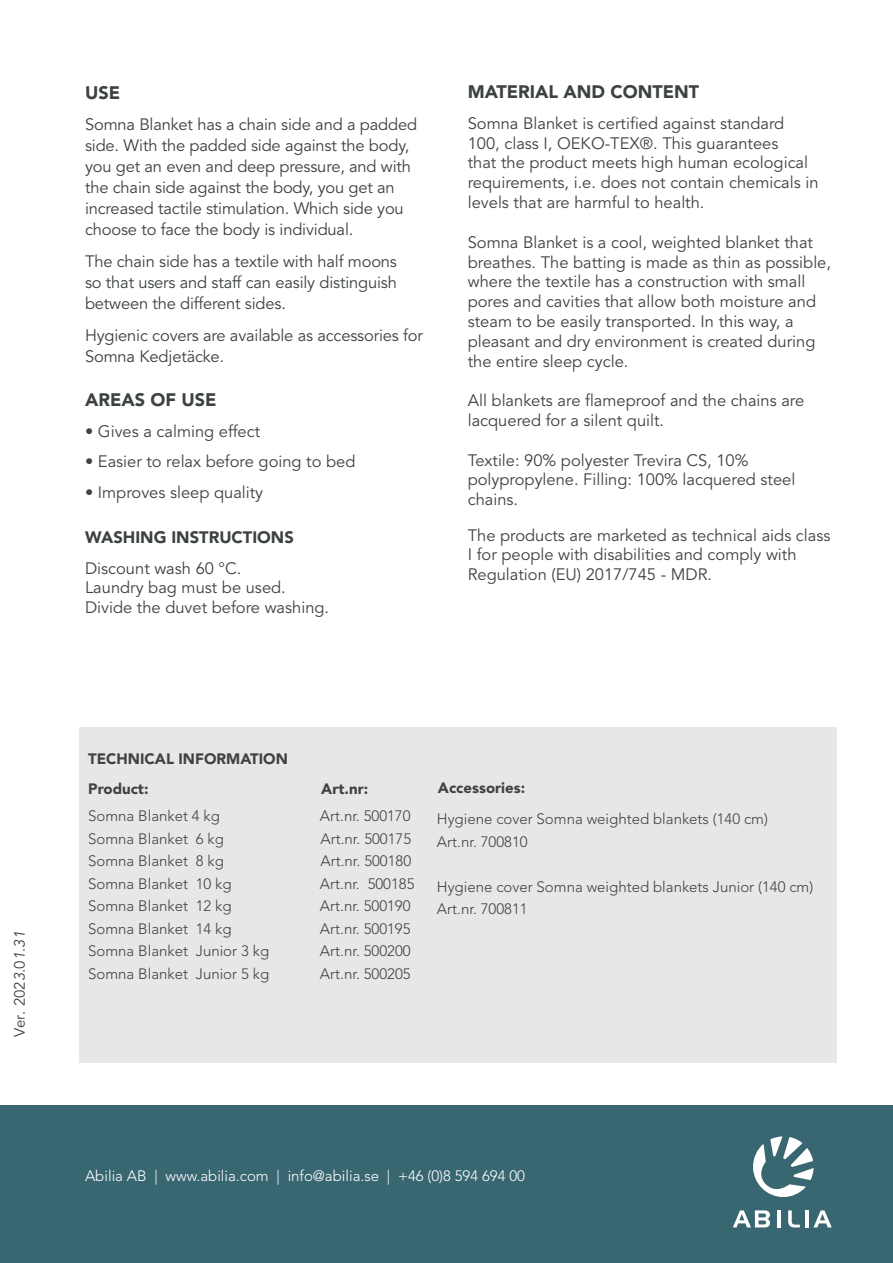
<style>
.page{position:relative;width:893px;height:1263px;background:#fff}
.page>*{position:absolute;margin:0;border:0;box-sizing:border-box;transform-origin:0 0}
.t1{font:900 18px "Avenir LT Std";color:#3c4241}
.t2{font:16.5px/19.8px "Avenir LT Std";color:#414141}
.t3{font:16.5px/21px "Avenir LT Std";letter-spacing:-.01em;color:#3c4241}
.t4{font:900 16.5px "Avenir LT Std";color:#3c4241}
.t5{font:300 15px/22.5px "Avenir LT Std";color:#414141}
.t6{font:300 15px "Avenir LT Std";color:#fff}
.t7{font:900 15px/30px "Avenir LT Std";color:#414141}
.t8{font:15px "Avenir LT Std";color:#414141}
.s1{font-style:italic}
</style>
<div class="page">
<div style="left:79px;top:728px;width:758px;height:335px;background:#e6e7e9"></div>
<div style="left:0;top:1106px;width:893px;height:157px;background:#386772"></div>
<svg style="left:733px;top:1210px;width:37px;height:17px"></svg>
<hr style="left:777px;top:1210px;width:4px;height:17px;background:#fff">
<svg style="left:788px;top:1210px;width:12px;height:17px"></svg>
<hr style="left:805px;top:1210px;width:4px;height:17px;background:#fff">
<svg style="left:813px;top:1210px;width:19px;height:17px"></svg>
<svg style="left:753px;top:1136px;width:61px;height:61px"></svg>
<p class="t8" style="left:11px;top:1037px;width:107px;rotate:-90deg">Ver. 202<span class="s1">3</span>.0<span class="s1">1</span>.<span class="s1">31</span></p>
<p class="t1" style="left:85px;top:81px;width:37px">USE</p>
<p class="t3" style="left:85px;top:115px;width:334px">Somna Blanket has a chain side and a padded side. With the padded side against the body, you get an even and deep pressure, and with the chain side against the body, you get an increased tactile stimulation. Which side you choose to face the body is individual.</p>
<p class="t3" style="left:85px;top:251px;width:313px;text-align:justify">The chain side has a textile with half moons so that users and staff can easily distinguish between the different sides.</p>
<p class="t3" style="left:85px;top:325px;width:339px">Hygienic covers are available as accessories for<br>Somna Kedjetäcke.</p>
<p class="t1" style="left:85px;top:389px;width:133px">AREAS OF USE</p>
<p class="t2" style="left:85px;top:422px;width:177px">• Gives a calming effect</p>
<p class="t2" style="left:85px;top:452px;width:272px">• Easier to relax before going to bed</p>
<p class="t2" style="left:85px;top:482px;width:180px">• Improves sleep quality</p>
<p class="t4" style="left:85px;top:527px;width:210px">WASHING INSTRUCTIONS</p>
<p class="t2" style="left:85px;top:558px;width:246px">Discount wash 60 °C.<br>Laundry bag must be used.<br>Divide the duvet before washing.</p>
<p class="t1" style="left:468px;top:81px;width:233px">MATERIAL AND CONTENT</p>
<p class="t2" style="left:468px;top:114px;width:352px">Somna Blanket is certified against standard 100, class I, OEKO-TEX®. This guarantees<br>that the product meets high human ecological requirements, i.e. does not contain chemicals in levels that are harmful to health.</p>
<p class="t2" style="left:468px;top:233px;width:365px">Somna Blanket is a cool, weighted blanket that breathes. The batting is made as thin as possible, where the textile has a construction with small pores and cavities that allow both moisture and steam to be easily transported. In this way, a pleasant and dry environment is created during the entire sleep cycle.</p>
<p class="t2" style="left:468px;top:391px;width:338px">All blankets are flameproof and the chains are lacquered for a silent quilt.</p>
<p class="t2" style="left:468px;top:450px;width:329px">Textile: 90% polyester Trevira CS, 10% polypropylene. Filling: 100% lacquered steel chains.</p>
<p class="t2" style="left:468px;top:525px;width:364px">The products are marketed as technical aids class<br>I for people with disabilities and comply with<br>Regulation (EU) 2017/745 - MDR.</p>
<p class="t7" style="left:88px;top:743px;width:201px">TECHNICAL INFORMATION<br>Product:</p>
<p class="t7" style="left:321px;top:773px;width:48px">Art.nr:</p>
<p class="t7" style="left:438px;top:773px;width:89px">Accessories:</p>
<p class="t5" style="left:88px;top:805px;width:133px">Somna Blanket 4 kg</p>
<p class="t5" style="left:320px;top:805px;width:92px">Art.nr. 500170</p>
<p class="t5" style="left:88px;top:827px;width:137px">Somna Blanket 6 kg</p>
<p class="t5" style="left:320px;top:827px;width:92px">Art.nr. 500175</p>
<p class="t5" style="left:88px;top:850px;width:137px">Somna Blanket 8 kg</p>
<p class="t5" style="left:320px;top:850px;width:92px">Art.nr. 500180</p>
<p class="t5" style="left:88px;top:872px;width:145px">Somna Blanket 10 kg</p>
<p class="t5" style="left:320px;top:872px;width:96px">Art.nr. 500185</p>
<p class="t5" style="left:88px;top:895px;width:145px">Somna Blanket 12 kg</p>
<p class="t5" style="left:320px;top:895px;width:92px">Art.nr. 500190</p>
<p class="t5" style="left:88px;top:917px;width:145px">Somna Blanket 14 kg</p>
<p class="t5" style="left:320px;top:917px;width:92px">Art.nr. 500195</p>
<p class="t5" style="left:88px;top:940px;width:182px">Somna Blanket Junior 3 kg</p>
<p class="t5" style="left:320px;top:940px;width:92px">Art.nr. 500200</p>
<p class="t5" style="left:88px;top:962px;width:182px">Somna Blanket Junior 5 kg</p>
<p class="t5" style="left:320px;top:962px;width:92px">Art.nr. 500205</p>
<p class="t5" style="left:437px;top:808px;width:333px">Hygiene cover Somna weighted blankets (140 cm)<br>Art.nr. 700810</p>
<p class="t5" style="left:437px;top:875px;width:378px">Hygiene cover Somna weighted blankets Junior (140 cm)<br>Art.nr. 700811</p>
<p class="t6" style="left:85px;top:1167px;width:441px">Abilia AB | www.abilia.com | info@abilia.se | +46 (0)8 594 694 00</p>
</div>
